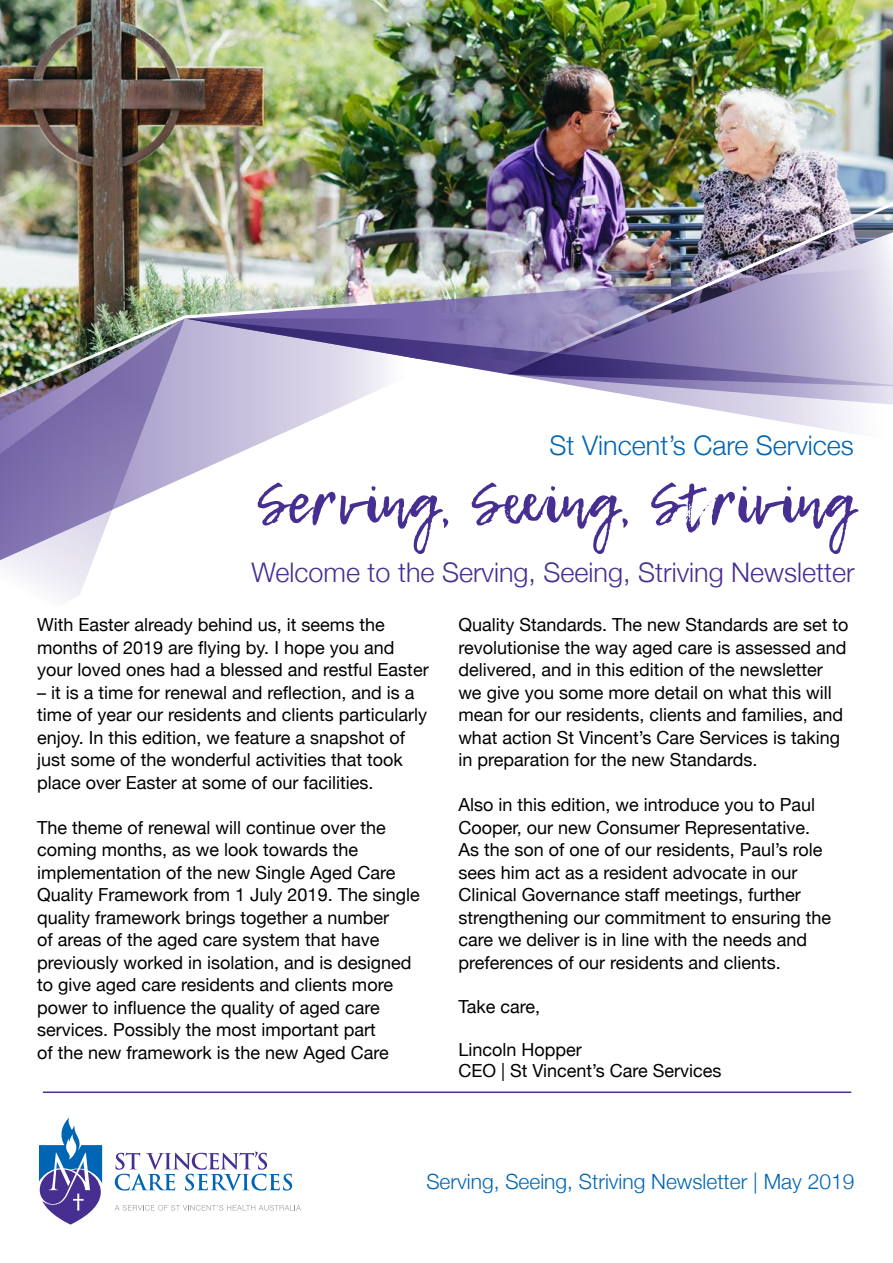
<style>
.page{position:relative;width:893px;height:1263px;background:#fff}
.page>*{position:absolute;margin:0;border:0;box-sizing:border-box;transform-origin:0 0}
.t1{font:57px "Lemon Tuesday";letter-spacing:.02em;color:#472f92}
.t2{font:300 27px "Helvetica Neue";color:#472f92}
.t3{font:300 27px "Helvetica Neue";color:#0066b3}
.t4{font:300 21px "Helvetica Neue";color:#0066b3}
.t5{font:18px/22.5px "Helvetica Neue";color:#000}
</style>
<div class="page">
<img style="left:0;top:0;width:893px;height:226px">
<img style="left:0;top:226px;width:505px;height:37px">
<svg style="left:739px;top:414px;width:114px;height:19px"></svg>
<svg style="left:185px;top:414px;width:140px;height:63px"></svg>
<svg style="left:0;top:414px;width:185px;height:186px"></svg>
<img style="left:0;top:263px;width:893px;height:151px">
<img style="left:505px;top:195px;width:388px;height:180px">
<svg style="left:39px;top:1117px;width:262px;height:107px"></svg>
<hr style="left:43px;top:1091px;width:808px;height:2px;background:#472f92">
<h2 class="t3" style="left:550px;top:429px;width:306px">St Vincent’s Care Services</h2>
<h1 class="t1" style="left:257px;top:470px;width:598px">Serving, Seeing, Striving</h1>
<h2 class="t2" style="left:251px;top:556px;width:605px">Welcome to the Serving, Seeing, Striving Newsletter</h2>
<p class="t5" style="left:37px;top:614px;width:393px">With Easter already behind us, it seems the months of 2019 are flying by. I hope you and your loved ones had a blessed and restful Easter</p>
<p class="t5" style="left:37px;top:682px;width:392px">– it is a time for renewal and reflection, and is a time of year our residents and clients particularly enjoy. In this edition, we feature a snapshot of just some of the wonderful activities that took place over Easter at some of our facilities.</p>
<p class="t5" style="left:37px;top:817px;width:384px">The theme of renewal will continue over the coming months, as we look towards the implementation of the new Single Aged Care Quality Framework from 1 July 2019. The single quality framework brings together a number<br>of areas of the aged care system that have previously worked in isolation, and is designed to give aged care residents and clients more power to influence the quality of aged care services. Possibly the most important part<br>of the new framework is the new Aged Care</p>
<p class="t5" style="left:458px;top:614px;width:392px">Quality Standards. The new Standards are set to revolutionise the way aged care is assessed and delivered, and in this edition of the newsletter we give you some more detail on what this will mean for our residents, clients and families, and what action St Vincent’s Care Services is taking in preparation for the new Standards.</p>
<p class="t5" style="left:458px;top:794px;width:374px">Also in this edition, we introduce you to Paul Cooper, our new Consumer Representative.<br>As the son of one of our residents, Paul’s role sees him act as a resident advocate in our Clinical Governance staff meetings, further strengthening our commitment to ensuring the care we deliver is in line with the needs and preferences of our residents and clients.</p>
<p class="t5" style="left:458px;top:996px;width:83px">Take care,</p>
<p class="t5" style="left:458px;top:1040px;width:265px;line-height:21.6px">Lincoln Hopper<br>CEO | St Vincent’s Care Services</p>
<p class="t4" style="left:426px;top:1169px;width:429px">Serving, Seeing, Striving Newsletter | May 2019</p>
</div>
